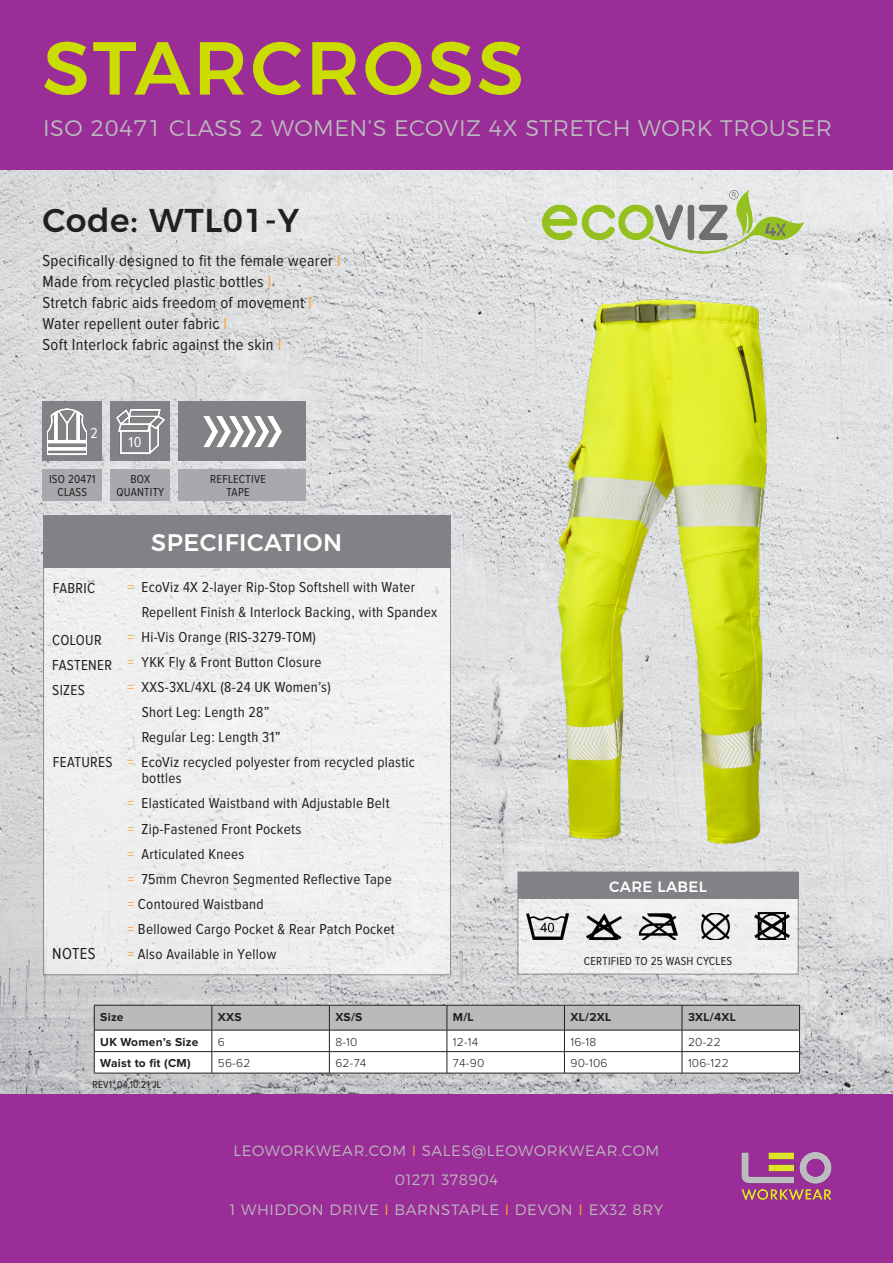
<style>
.page{position:relative;width:893px;height:1263px;background:#fff}
.page>*{position:absolute;margin:0;border:0;box-sizing:border-box;transform-origin:0 0}
.t1{font:500 75px "Montserrat";letter-spacing:.04em;color:#cbdc00}
.t2{font:500 33px "Montserrat";letter-spacing:.02em;color:#231f20}
.subhead{font:500 24px "Montserrat";letter-spacing:.02em;color:#fff}
.subhead-2{font:300 22.5px "Montserrat";letter-spacing:.02em;color:#bababc}
.body{font:16.5px/21px "Proxima Nova Cond";letter-spacing:.02em;color:#231f20}
.body-2{font:15px/16.5px "Proxima Nova Cond";letter-spacing:.02em;color:#231f20}
.body-3{font:300 15px "Montserrat";letter-spacing:.04em;color:#bababc}
.subhead-3{font:500 15px "Montserrat";letter-spacing:.02em;color:#fff}
.body-4{font:15px "Proxima Nova Cond";color:#fff}
.body-5{font:12px/13.5px "Proxima Nova Cond";letter-spacing:.02em;color:#231f20;text-align:center}
.body-6{font:700 12px "Proxima Nova";letter-spacing:.02em;color:#231f20}
.body-7{font:300 12px "Proxima Nova";letter-spacing:.02em;color:#231f20}
.body-8{font:10.5px "Proxima Nova Cond";letter-spacing:.02em;color:#231f20}
.s1{color:#faa633}
</style>
<div class="page">
<img style="left:0;top:169px;width:893px;height:925px">
<div style="left:518px;top:872px;width:280px;height:102px;background:#eff0f1"></div>
<div style="left:44px;top:522px;width:407px;height:453px;background:#efeff0"></div>
<div style="left:0;top:0;width:893px;height:169px;background:#9a2d98"></div>
<div style="left:0;top:1094px;width:893px;height:169px;background:#9a2d98"></div>
<div style="left:43px;top:515px;width:408px;height:52px;background:#808285"></div>
<div style="left:518px;top:872px;width:280px;height:27px;background:#808285"></div>
<div style="left:111px;top:402px;width:59px;height:59px;background:#808285"></div>
<div style="left:111px;top:469px;width:59px;height:32px;background:#a8a9ad"></div>
<img style="left:117px;top:409px;width:47px;height:44px">
<div style="left:179px;top:469px;width:127px;height:32px;background:#a8a9ad"></div>
<div style="left:43px;top:402px;width:59px;height:59px;background:#808285"></div>
<div style="left:43px;top:469px;width:59px;height:32px;background:#a8a9ad"></div>
<img style="left:48px;top:408px;width:39px;height:47px">
<div style="left:179px;top:402px;width:127px;height:59px;background:#808285"></div>
<img style="left:203px;top:416px;width:78px;height:32px">
<img style="left:526px;top:913px;width:43px;height:27px">
<img style="left:587px;top:913px;width:34px;height:27px">
<img style="left:639px;top:913px;width:38px;height:27px">
<img style="left:702px;top:913px;width:27px;height:27px">
<img style="left:754px;top:913px;width:36px;height:27px">
<img style="left:741px;top:1151px;width:91px;height:49px">
<hr style="left:94px;top:1073px;width:118px;height:1px;background:#231f20">
<hr style="left:329px;top:1073px;width:118px;height:1px;background:#231f20">
<hr style="left:682px;top:1073px;width:118px;height:1px;background:#231f20">
<hr style="left:212px;top:1073px;width:117px;height:1px;background:#231f20">
<hr style="left:447px;top:1073px;width:117px;height:1px;background:#231f20">
<svg style="left:94px;top:1005px;width:706px;height:68px"></svg>
<hr style="left:564px;top:1073px;width:118px;height:1px;background:#231f20">
<img style="left:547px;top:287px;width:232px;height:569px">
<img style="left:542px;top:188px;width:262px;height:66px">
<p class="t1" style="left:43px;top:8px;width:483px">STARCROSS</p>
<p class="subhead-2" style="left:43px;top:111px;width:790px">ISO 20471 CLASS 2 WOMEN’S ECOVIZ 4X STRETCH WORK TROUSER</p>
<p class="t2" style="left:43px;top:194px;width:258px">Code: WTL01-Y</p>
<p class="body" style="left:43px;top:250px;width:300px">Specifically designed to fit the female wearer <span class="s1">I<br></span>Made from recycled plastic bottles <span class="s1">I</span></p>
<p class="body" style="left:43px;top:292px;width:271px">Stretch fabric aids freedom of movement <span class="s1">I</span></p>
<p class="body" style="left:43px;top:313px;width:186px">Water repellent outer fabric <span class="s1">I</span></p>
<p class="body" style="left:43px;top:334px;width:240px">Soft Interlock fabric against the skin <span class="s1">I</span></p>
<p class="body-4" style="left:90px;top:427px;width:9px">2</p>
<p class="body-5" style="left:49px;top:472px;width:48px">ISO 20471<br>CLASS</p>
<p class="body-4" style="left:129px;top:435px;width:14px">10</p>
<p class="body-5" style="left:116px;top:472px;width:49px">BOX<br>QUANTITY</p>
<p class="body-5" style="left:210px;top:472px;width:57px">REFLECTIVE<br>TAPE</p>
<p class="subhead" style="left:151px;top:523px;width:192px">SPECIFICATION</p>
<p class="body-2" style="left:53px;top:580px;width:44px">FABRIC</p>
<p class="body-2" style="left:128px;top:579px;width:289px"><span class="s1">=</span> EcoViz 4X 2-layer Rip-Stop Softshell with Water</p>
<p class="body-2" style="left:142px;top:604px;width:297px">Repellent Finish &amp; Interlock Backing, with Spandex</p>
<p class="body-2" style="left:128px;top:629px;width:190px"><span class="s1">=</span> Hi-Vis Orange (RIS-3279-TOM)</p>
<p class="body-2" style="left:128px;top:654px;width:195px"><span class="s1">=</span> YKK Fly &amp; Front Button Closure</p>
<p class="body-2" style="left:128px;top:679px;width:205px"><span class="s1">=</span> XXS-3XL/4XL (8-24 UK Women’s)</p>
<p class="body-2" style="left:142px;top:704px;width:129px">Short Leg: Length 28”</p>
<p class="body-2" style="left:142px;top:729px;width:140px">Regular Leg: Length 31”</p>
<p class="body-2" style="left:142px;top:754px;width:275px;text-indent:-14px"><span class="s1">=</span> EcoViz recycled polyester from recycled plastic bottles</p>
<p class="body-2" style="left:128px;top:796px;width:263px"><span class="s1">=</span> Elasticated Waistband with Adjustable Belt</p>
<p class="body-2" style="left:128px;top:821px;width:175px"><span class="s1">=</span> Zip-Fastened Front Pockets</p>
<p class="body-2" style="left:128px;top:846px;width:118px"><span class="s1">=</span> Articulated Knees</p>
<p class="body-2" style="left:128px;top:871px;width:266px"><span class="s1">=</span> 75mm Chevron Segmented Reflective Tape</p>
<p class="body-2" style="left:128px;top:896px;width:138px"><span class="s1">=</span> Contoured Waistband</p>
<p class="body-2" style="left:128px;top:921px;width:269px"><span class="s1">=</span> Bellowed Cargo Pocket &amp; Rear Patch Pocket</p>
<p class="body" style="left:52px;top:944px;width:45px">NOTES</p>
<p class="body-2" style="left:128px;top:946px;width:150px"><span class="s1">=</span> Also Available in Yellow</p>
<p class="body-2" style="left:52px;top:633px;width:51px">COLOUR</p>
<p class="body-2" style="left:52px;top:658px;width:61px">FASTENER</p>
<p class="body-2" style="left:52px;top:683px;width:34px">SIZES</p>
<p class="body-2" style="left:53px;top:754px;width:61px">FEATURES</p>
<p class="subhead-3" style="left:609px;top:875px;width:99px">CARE LABEL</p>
<p class="body-5" style="left:584px;top:955px;width:150px">CERTIFIED TO 25 WASH CYCLES</p>
<p class="body-6" style="left:100px;top:1011px;width:25px">Size</p>
<p class="body-6" style="left:218px;top:1011px;width:25px">XXS</p>
<p class="body-6" style="left:335px;top:1011px;width:29px">XS/S</p>
<p class="body-6" style="left:453px;top:1011px;width:22px">M/L</p>
<p class="body-6" style="left:570px;top:1011px;width:42px">XL/2XL</p>
<p class="body-6" style="left:688px;top:1011px;width:49px">3XL/4XL</p>
<p class="body-6" style="left:100px;top:1036px;width:100px">UK Women’s Size</p>
<p class="body-7" style="left:218px;top:1036px;width:9px">6</p>
<p class="body-7" style="left:335px;top:1036px;width:24px">8-10</p>
<p class="body-7" style="left:453px;top:1036px;width:27px">12-14</p>
<p class="body-7" style="left:570px;top:1036px;width:27px">16-18</p>
<p class="body-7" style="left:688px;top:1036px;width:34px">20-22</p>
<p class="body-6" style="left:100px;top:1057px;width:92px">Waist to fit (CM)</p>
<p class="body-7" style="left:218px;top:1057px;width:34px">56-62</p>
<p class="body-7" style="left:335px;top:1057px;width:33px">62-74</p>
<p class="body-7" style="left:453px;top:1057px;width:33px">74-90</p>
<p class="body-7" style="left:570px;top:1057px;width:39px">90-106</p>
<p class="body-7" style="left:688px;top:1057px;width:42px">106-122</p>
<p class="body-8" style="left:92px;top:1080px;width:70px">REV1. 04.10.21 JL</p>
<p class="body-3" style="left:234px;top:1139px;width:427px">LEOWORKWEAR.COM <span class="s1">I</span> SALES@LEOWORKWEAR.COM</p>
<p class="body-3" style="left:395px;top:1168px;width:105px">01271 378904</p>
<p class="body-3" style="left:230px;top:1198px;width:435px">1 WHIDDON DRIVE <span class="s1">I</span> BARNSTAPLE <span class="s1">I</span> DEVON <span class="s1">I</span> EX32 8RY</p>
</div>
